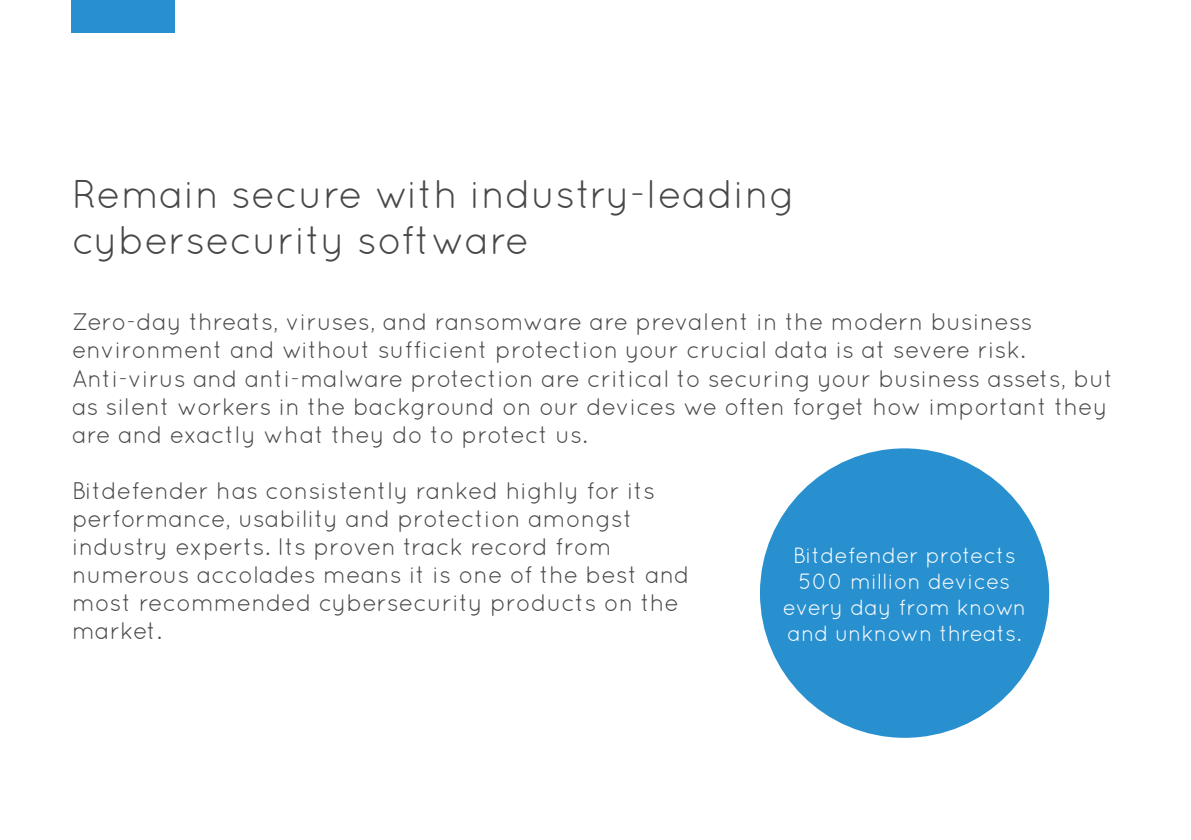
<style>
.page{position:relative;width:1191px;height:840px;background:#fff}
.page>*{position:absolute;margin:0;border:0;box-sizing:border-box;transform-origin:0 0}
.t1{font:40px/46px "Quicksand";color:#474848}
.t2{font:24px/28px "Quicksand";color:#474848}
.t3{font:22px/26px "Quicksand";color:#fff;text-align:center}
</style>
<div class="page">
<div style="left:71px;top:0;width:103px;height:33px;background:#2990cf"></div>
<div style="left:760px;top:448px;width:289px;height:289px;background:#2990cf;border-radius:50%"></div>
<h1 class="t1" style="left:72px;top:171px;width:725px">Remain secure with industry-leading cybersecurity software</h1>
<p class="t2" style="left:72px;top:307px;width:1043px">Zero-day threats, viruses, and ransomware are prevalent in the modern business environment and without sufficient protection your crucial data is at severe risk.<br>Anti-virus and anti-malware protection are critical to securing your business assets, but as silent workers in the background on our devices we often forget how important they are and exactly what they do to protect us.</p>
<p class="t2" style="left:72px;top:475px;width:619px">Bitdefender has consistently ranked highly for its performance, usability and protection amongst industry experts. Its proven track record from numerous accolades means it is one of the best and most recommended cybersecurity products on the market.</p>
<p class="t3" style="left:783px;top:541px;width:245px">Bitdefender protects<br>500 million devices every day from known and unknown threats.</p>
</div>
